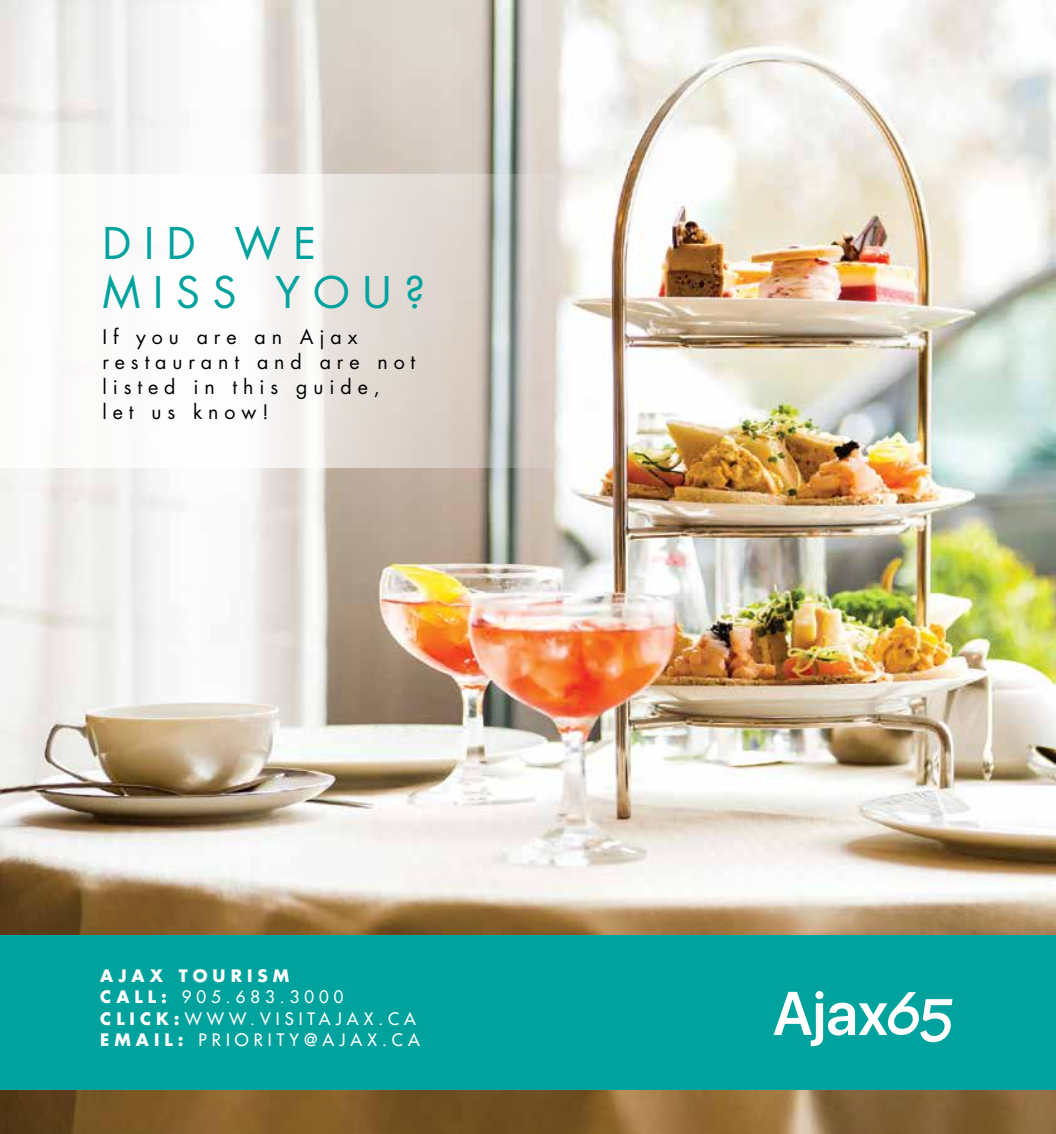
<style>
.page{position:relative;width:1056px;height:1134px;background:#fff}
.page>*{position:absolute;margin:0;border:0;box-sizing:border-box;transform-origin:0 0}
.t1{font:42.52px/49px "Futura Std";letter-spacing:.3em;color:#00a29d}
.t2{font:19.6px/25.2px "Futura Std";letter-spacing:.3em;color:#000}
.t3{font:500 16.8px/21.5px "Futura Std";letter-spacing:.3em;color:#fff}
.s1{font-weight:700}
</style>
<div class="page">
<img style="left:0;top:0;width:1055px;height:935px">
<svg style="left:0;top:175px;width:574px;height:293px;fill:#f8f6f5"></svg>
<img style="left:0;top:1090px;width:1055px;height:44px">
<div style="left:0;top:935px;width:1055px;height:155px;background:#00a29d"></div>
<svg style="left:773px;top:991px;width:179px;height:55px"></svg>
<h1 class="t1" style="left:102px;top:220px;width:324px">DID WE<br>MISS YOU?</h1>
<p class="t2" style="left:102px;top:324px;width:314px">If you are an Ajax restaurant and are not listed in this guide, let us know!</p>
<p class="t3" style="left:100px;top:965px;width:321px"><span class="s1">AJAX TOURISM<br>CALL:</span> 905.683.3000<br><span class="s1">CLICK:</span>WWW.VISITAJAX.CA<br><span class="s1">EMAIL:</span> PRIORITY@AJAX.CA</p>
</div>
